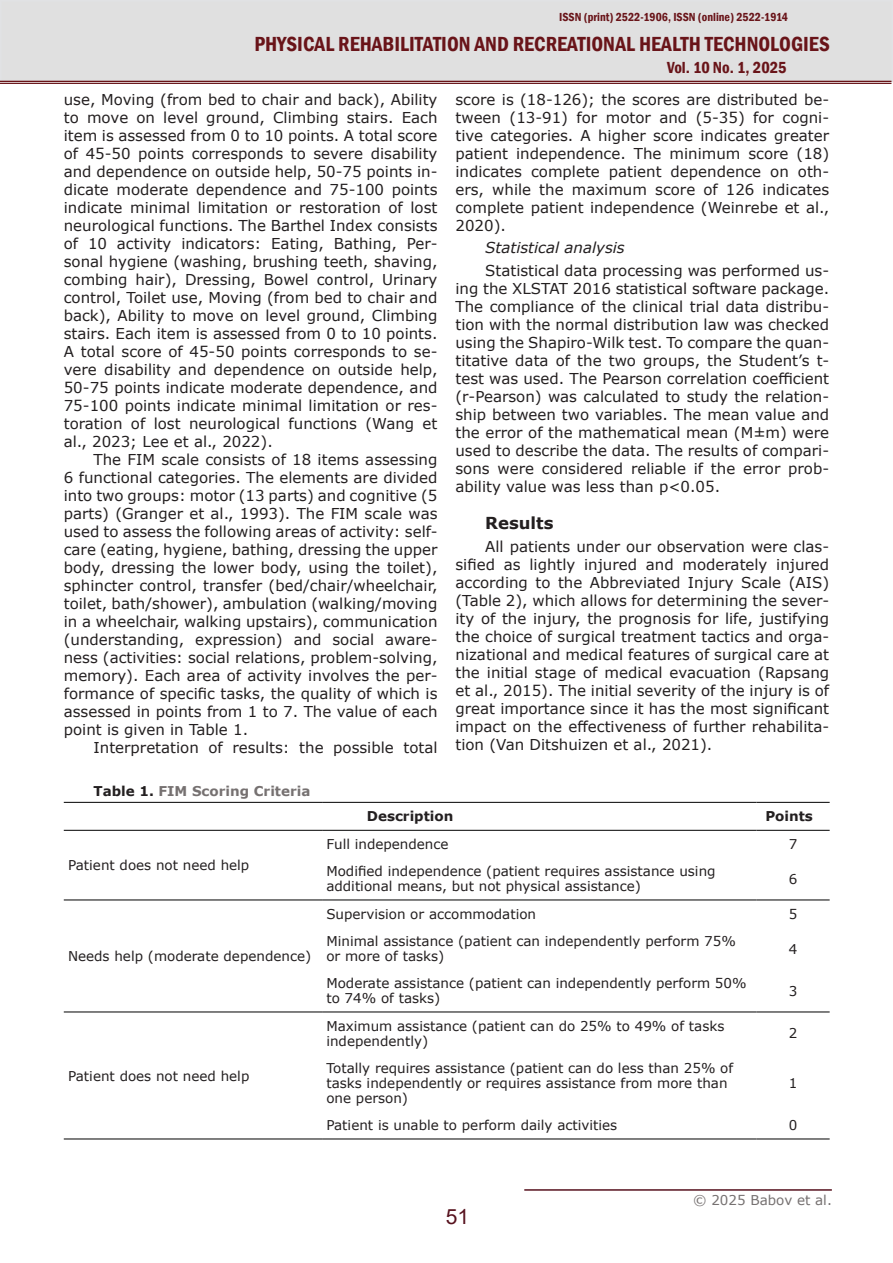
<style>
.page{position:relative;width:893px;height:1263px;background:#fff}
.page>*{position:absolute;margin:0;border:0;box-sizing:border-box;transform-origin:0 0}
.t1{font:600 condensed 21px "Franklin Gothic";color:#691419}
.t2{font:21px "Arial";color:#57121e}
.t3{font:600 condensed 16.5px "Franklin Gothic";color:#691419}
.t4{font:700 16.5px "Verdana";color:#231f20}
.t5{font:15px/18px "Verdana";color:#231f20;text-align:justify}
.t6{font:italic 15px "Verdana";color:#231f20}
.t7{font:13.5px/15px "Verdana";color:#231f20}
.t8{font:700 13.5px "Verdana";color:#767171}
.t9{font:700 13.5px "Verdana";color:#231f20}
.t10{font:13.5px "Verdana";color:#767171}
.t11{font:600 condensed 12px "Franklin Gothic";color:#691419}
.s1{color:#231f20}
</style>
<div class="page">
<div style="left:0;top:0;width:893px;height:82px;background:#e0e0e0;border:2px solid #e1e2e4"></div>
<hr style="left:0;top:81px;width:891px;height:1px;background:#691419">
<hr style="left:0;top:83px;width:891px;height:1px;background:#691419">
<hr style="left:524px;top:1189px;width:308px;height:2px;background:#57121e">
<hr style="left:64px;top:802px;width:258px;height:1px;background:#000">
<hr style="left:322px;top:802px;width:434px;height:1px;background:#000">
<hr style="left:756px;top:802px;width:74px;height:1px;background:#000">
<hr style="left:64px;top:830px;width:258px;height:1px;background:#000">
<hr style="left:64px;top:899px;width:258px;height:1px;background:#000">
<hr style="left:322px;top:830px;width:434px;height:1px;background:#000">
<hr style="left:756px;top:830px;width:74px;height:1px;background:#000">
<hr style="left:322px;top:899px;width:434px;height:1px;background:#000">
<hr style="left:756px;top:899px;width:74px;height:1px;background:#000">
<hr style="left:64px;top:1011px;width:258px;height:1px;background:#000">
<hr style="left:64px;top:1138px;width:258px;height:1px;background:#000">
<hr style="left:322px;top:1011px;width:434px;height:1px;background:#000">
<hr style="left:756px;top:1011px;width:74px;height:1px;background:#000">
<hr style="left:322px;top:1138px;width:434px;height:1px;background:#000">
<hr style="left:756px;top:1138px;width:74px;height:1px;background:#000">
<p class="t11" style="left:559px;top:9px;width:230px">ISSN (print) 2522-1906, ISSN (online) 2522-1914</p>
<p class="t3" style="left:667px;top:57px;width:121px">Vol. 10 No. 1, 2025</p>
<h1 class="t1" style="left:254px;top:30px;width:577px">PHYSICAL REHABILITATION AND RECREATIONAL HEALTH TECHNOLOGIES</h1>
<p class="t5" style="left:64px;top:90px;width:375px">use, Moving (from bed to chair and back), Ability to move on level ground, Climbing stairs. Each item is assessed from 0 to 10 points. A total score of 45-50 points corresponds to severe disability and dependence on outside help, 50-75 points in&shy;dicate moderate dependence and 75-100 points indicate minimal limitation or restoration of lost neurological functions. The Barthel Index consists of 10 activity indicators: Eating, Bathing, Per&shy;sonal hygiene (washing, brushing teeth, shaving, combing hair), Dressing, Bowel control, Urinary control, Toilet use, Moving (from bed to chair and back), Ability to move on level ground, Climbing stairs. Each item is assessed from 0 to 10 points.<br>A total score of 45-50 points corresponds to se&shy;vere disability and dependence on outside help, 50-75 points indicate moderate dependence, and 75-100 points indicate minimal limitation or res&shy;toration of lost neurological functions (Wang et al., 2023; Lee et al., 2022).</p>
<p class="t5" style="left:64px;top:450px;width:375px;text-indent:30px">The FIM scale consists of 18 items assessing 6 functional categories. The elements are divided into two groups: motor (13 parts) and cognitive (5 parts) (Granger et al., 1993). The FIM scale was used to assess the following areas of activity: self&shy;care (eating, hygiene, bathing, dressing the upper body, dressing the lower body, using the toilet), sphincter control, transfer (bed/chair/wheelchair, toilet, bath/shower), ambulation (walking/moving in a wheelchair, walking upstairs), communication (understanding, expression) and social aware&shy;ness (activities: social relations, problem-solving, memory). Each area of activity involves the per&shy;formance of specific tasks, the quality of which is assessed in points from 1 to 7. The value of each point is given in Table 1.</p>
<p class="t5" style="left:94px;top:738px;width:345px">Interpretation of results: the possible total</p>
<p class="t8" style="left:94px;top:781px;width:218px"><span class="s1">Table 1.</span> FIM Scoring Criteria</p>
<p class="t5" style="left:455px;top:90px;width:375px">score is (18-126); the scores are distributed be&shy;tween (13-91) for motor and (5-35) for cogni&shy;tive categories. A higher score indicates greater patient independence. The minimum score (18) indicates complete patient dependence on oth&shy;ers, while the maximum score of 126 indicates complete patient independence (Weinrebe et al., 2020).</p>
<p class="t6" style="left:485px;top:237px;width:141px">Statistical analysis</p>
<p class="t5" style="left:455px;top:261px;width:375px;text-indent:30px">Statistical data processing was performed us&shy;ing the XLSTAT 2016 statistical software package.<br>The compliance of the clinical trial data distribu&shy;tion with the normal distribution law was checked using the Shapiro-Wilk test. To compare the quan&shy;titative data of the two groups, the Student’s t&shy;test was used. The Pearson correlation coefficient (r-Pearson) was calculated to study the relation&shy;ship between two variables. The mean value and the error of the mathematical mean (M±m) were used to describe the data. The results of compari&shy;sons were considered reliable if the error prob&shy;ability value was less than p&lt;0.05.</p>
<p class="t4" style="left:485px;top:512px;width:70px">Results</p>
<p class="t5" style="left:455px;top:537px;width:375px;text-indent:30px">All patients under our observation were clas&shy;sified as lightly injured and moderately injured according to the Abbreviated Injury Scale (AIS) (Table 2), which allows for determining the sever&shy;ity of the injury, the prognosis for life, justifying the choice of surgical treatment tactics and orga&shy;nizational and medical features of surgical care at the initial stage of medical evacuation (Rapsang et al., 2015). The initial severity of the injury is of great importance since it has the most significant impact on the effectiveness of further rehabilita&shy;tion (Van Ditshuizen et al., 2021).</p>
<p class="t7" style="left:68px;top:858px;width:183px">Patient does not need help</p>
<p class="t7" style="left:68px;top:948px;width:245px">Needs help (moderate dependence)</p>
<p class="t7" style="left:68px;top:1068px;width:183px">Patient does not need help</p>
<p class="t9" style="left:367px;top:807px;width:88px">Description</p>
<p class="t9" style="left:765px;top:807px;width:49px">Points</p>
<p class="t7" style="left:326px;top:836px;width:124px">Full independence</p>
<p class="t7" style="left:789px;top:836px;width:10px">7</p>
<p class="t7" style="left:326px;top:864px;width:391px">Modified independence (patient requires assistance using additional means, but not physical assistance)</p>
<p class="t7" style="left:789px;top:871px;width:10px">6</p>
<p class="t7" style="left:326px;top:906px;width:211px">Supervision or accommodation</p>
<p class="t7" style="left:789px;top:906px;width:10px">5</p>
<p class="t7" style="left:326px;top:933px;width:411px">Minimal assistance (patient can independently perform 75% or more of tasks)</p>
<p class="t7" style="left:789px;top:941px;width:10px">4</p>
<p class="t7" style="left:326px;top:976px;width:422px">Moderate assistance (patient can independently perform 50% to 74% of tasks)</p>
<p class="t7" style="left:789px;top:983px;width:10px">3</p>
<p class="t7" style="left:326px;top:1018px;width:399px">Maximum assistance (patient can do 25% to 49% of tasks independently)</p>
<p class="t7" style="left:789px;top:1026px;width:10px">2</p>
<p class="t7" style="left:326px;top:1060px;width:408px">Totally requires assistance (patient can do less than 25% of tasks independently or requires assistance from more than one person)</p>
<p class="t7" style="left:789px;top:1075px;width:10px">1</p>
<p class="t7" style="left:326px;top:1118px;width:292px">Patient is unable to perform daily activities</p>
<p class="t7" style="left:789px;top:1118px;width:10px">0</p>
<h1 class="t2" style="left:446px;top:1202px;width:25px">51</h1>
<p class="t10" style="left:693px;top:1191px;width:140px">© 2025 Babov et al.</p>
</div>
